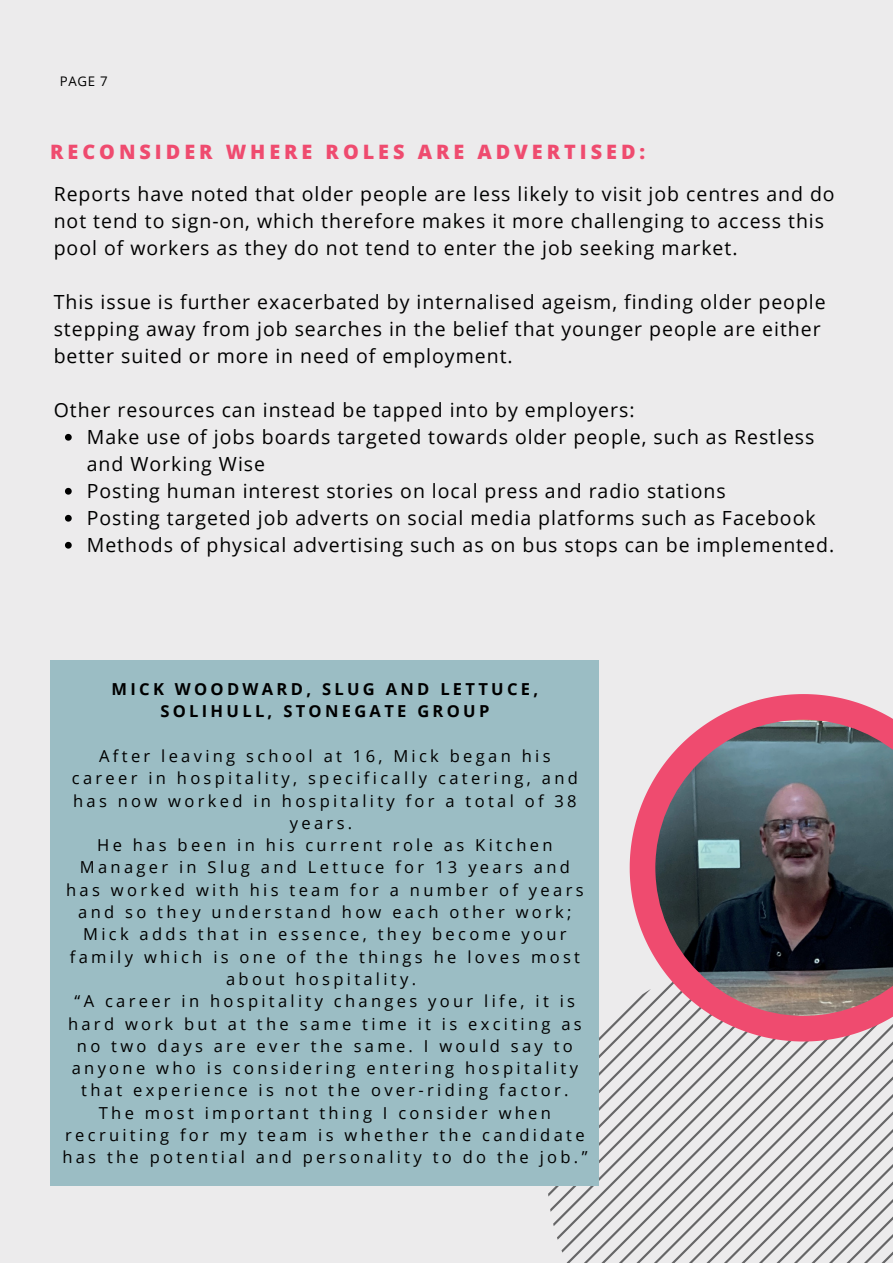
<style>
.page{position:relative;width:893px;height:1264px;background:#fff}
.page>*{position:absolute;margin:0;border:0;box-sizing:border-box;transform-origin:0 0}
.t1{font:800 19.8px "Open Sans";letter-spacing:.2em;color:#ef4b6f}
.t2{font:19.5px/27px "Open Sans";letter-spacing:.05em;color:#000}
.t3{font:16.5px/22.4px "Open Sans";letter-spacing:.2em;color:#000;text-align:center}
.t4{font:700 16.5px/22.4px "Open Sans";letter-spacing:.2em;color:#000;text-align:center}
.t5{font:13.2px "Open Sans";color:#000}
</style>
<div class="page">
<div style="left:0;top:0;width:892px;height:1262px;background:#ecebec"></div>
<svg style="left:65px;top:434px;width:7px;height:6px"></svg>
<svg style="left:65px;top:488px;width:7px;height:6px"></svg>
<svg style="left:65px;top:515px;width:7px;height:6px"></svg>
<svg style="left:65px;top:542px;width:7px;height:6px"></svg>
<svg style="left:547px;top:1008px;width:345px;height:254px"></svg>
<div style="left:50px;top:660px;width:549px;height:525px;background:#9bbdc4"></div>
<svg style="left:629px;top:694px;width:263px;height:347px"></svg>
<img style="left:655px;top:719px;width:237px;height:296px">
<p class="t5" style="left:60px;top:72px;width:49px">PAGE 7</p>
<p class="t1" style="left:50px;top:138px;width:596px">RECONSIDER WHERE ROLES ARE ADVERTISED:</p>
<p class="t2" style="left:54px;top:180px;width:782px">Reports have noted that older people are less likely to visit job centres and do not tend to sign-on, which therefore makes it more challenging to access this pool of workers as they do not tend to enter the job seeking market.</p>
<p class="t2" style="left:54px;top:288px;width:773px">This issue is further exacerbated by internalised ageism, finding older people stepping away from job searches in the belief that younger people are either better suited or more in need of employment.</p>
<p class="t2" style="left:54px;top:396px;width:582px">Other resources can instead be tapped into by employers:</p>
<p class="t2" style="left:87px;top:423px;width:748px">Make use of jobs boards targeted towards older people, such as Restless and Working Wise<br>Posting human interest stories on local press and radio stations<br>Posting targeted job adverts on social media platforms such as Facebook Methods of physical advertising such as on bus stops can be implemented.</p>
<p class="t4" style="left:111px;top:677px;width:428px">MICK WOODWARD, SLUG AND LETTUCE,<br>SOLIHULL, STONEGATE GROUP</p>
<p class="t3" style="left:62px;top:744px;width:526px">After leaving school at 16, Mick began his<br>career in hospitality, specifically catering, and has now worked in hospitality for a total of 38 years.<br>He has been in his current role as Kitchen Manager in Slug and Lettuce for 13 years and has worked with his team for a number of years and so they understand how each other work; Mick adds that in essence, they become your family which is one of the things he loves most about hospitality.<br>“A career in hospitality changes your life, it is hard work but at the same time it is exciting as no two days are ever the same. I would say to anyone who is considering entering hospitality that experience is not the over-riding factor.<br>The most important thing I consider when recruiting for my team is whether the candidate has the potential and personality to do the job.”</p>
</div>
